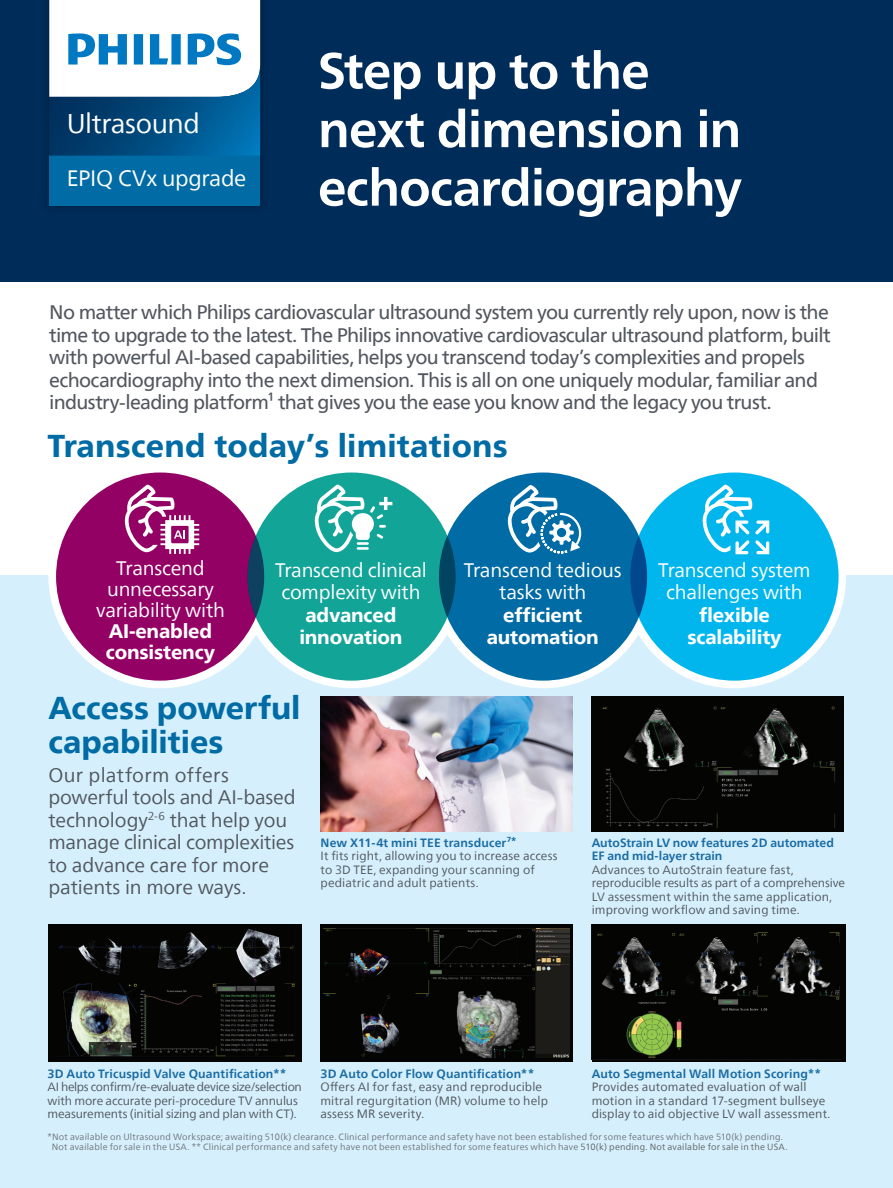
<style>
.page{position:relative;width:893px;height:1188px;background:#fff}
.page>*{position:absolute;margin:0;border:0;box-sizing:border-box;transform-origin:0 0}
._00_Cover_Heading_color{font:700 51px/58.5px "Neue Frutiger World";letter-spacing:-.02em;color:#fff}
._21_pt_heavy_blue{font:800 31.5px/34.5px "Neue Frutiger World";color:#006ba4}
.t1{font:27px "Neue Frutiger World";letter-spacing:-.02em;color:#fff}
.t2{font:22.2px "Neue Frutiger World";letter-spacing:-.015em;color:#fff}
._03_Introduction{font:19.5px/22.5px "Neue Frutiger World";letter-spacing:-.035em;color:#52575f}
._21_pt_heavy_blue-2{font:19.5px/22.5px "Neue Frutiger World";letter-spacing:-.01em;color:#52575f}
.t3{font:19.5px/22.5px "Neue Frutiger World";letter-spacing:-.01em;color:#fff;text-align:center}
.t4{font:800 19.5px/22.5px "Neue Frutiger World";letter-spacing:-.01em;color:#fff;text-align:center}
.t5{font:15px "Neue Frutiger World";letter-spacing:.005em;color:#fff}
._01_Body_Copy{font:12px/13.5px "Neue Frutiger World";letter-spacing:.01em;color:#52575f}
._01_Body_Copy-2{font:700 12px/13.5px "Neue Frutiger World";letter-spacing:.01em;color:#1a6ba4}
._01_Body_Copy-3{font:12px/13.5px "Neue Frutiger World";letter-spacing:-.01em;color:#52575f}
.Headline_34_pt_Aqua_midtone{font:9px/10.5px "Neue Frutiger World";letter-spacing:.02em;color:#72757c;text-align:center}
.s1{font-weight:800}
.s2{font-size:10.5px}
.s3{color:#636366}
</style>
<div class="page">
<div style="left:0;top:575px;width:893px;height:613px;background:#d5f0fc"></div>
<div style="left:0;top:0;width:893px;height:281px;background:#002c59"></div>
<div style="left:592px;top:696px;width:252px;height:135px;background:#040503"></div>
<img style="left:602px;top:706px;width:233px;height:122px">
<div style="left:320px;top:925px;width:252px;height:137px;background:#040503"></div>
<img style="left:323px;top:928px;width:247px;height:129px">
<img style="left:320px;top:696px;width:252px;height:135px">
<div style="left:622px;top:464px;width:224px;height:224px;background:#fff;border-radius:50%"></div>
<div style="left:431px;top:464px;width:224px;height:224px;background:#fff;border-radius:50%"></div>
<div style="left:240px;top:464px;width:224px;height:224px;background:#fff;border-radius:50%"></div>
<div style="left:48px;top:464px;width:225px;height:224px;background:#fff;border-radius:50%"></div>
<div style="left:56px;top:473px;width:208px;height:208px;background:#940165;border-radius:50%"></div>
<div style="left:247px;top:473px;width:209px;height:208px;background:#13a498;border-radius:50%"></div>
<div style="left:439px;top:473px;width:208px;height:208px;background:#006ba4;border-radius:50%"></div>
<div style="left:630px;top:473px;width:208px;height:208px;background:#00b6ed;border-radius:50%"></div>
<svg style="left:125px;top:485px;width:74px;height:69px"></svg>
<svg style="left:315px;top:485px;width:77px;height:67px"></svg>
<svg style="left:508px;top:485px;width:74px;height:69px"></svg>
<svg style="left:703px;top:485px;width:67px;height:70px"></svg>
<svg style="left:247px;top:531px;width:22px;height:91px;fill:#0e4060"></svg>
<svg style="left:630px;top:536px;width:17px;height:82px"></svg>
<div style="left:48px;top:925px;width:254px;height:137px;background:#040503"></div>
<img style="left:59px;top:928px;width:235px;height:129px">
<img style="left:592px;top:925px;width:249px;height:135px">
<div style="left:841px;top:925px;width:5px;height:137px;background:#040503"></div>
<div style="left:40px;top:0;width:229px;height:215px;background:#002954"></div>
<div style="left:49px;top:156px;width:211px;height:50px;background:#006ba4"></div>
<svg style="left:49px;top:0;width:211px;height:156px;background:#84adc9"></svg>
<h3 class="t1" style="left:67px;top:103px;width:135px">Ultrasound</h3>
<h3 class="t2" style="left:67px;top:161px;width:181px">EPIQ CVx upgrade</h3>
<p class="_00_Cover_Heading_color" style="left:318px;top:41px;width:426px">Step up to the next dimension in echocardiography</p>
<p class="_03_Introduction" style="left:49px;top:301px;width:783px">No matter which Philips cardiovascular ultrasound system you currently rely upon, now is the time to upgrade to the latest. The Philips innovative cardiovascular ultrasound platform, built with powerful AI-based capabilities, helps you transcend today’s complexities and propels echocardiography into the next dimension. This is all on one uniquely modular, familiar and industry-leading platform¹ that gives you the ease you know and the legacy you trust.</p>
<p class="_21_pt_heavy_blue" style="left:47px;top:429px;width:462px">Transcend today’s limitations</p>
<p class="t3" style="left:116px;top:557px;width:90px">Transcend</p>
<p class="t3" style="left:107px;top:578px;width:108px">unnecessary</p>
<p class="t3" style="left:96px;top:600px;width:130px;line-height:21px">variability with<br><span class="s1">AI-enabled</span></p>
<p class="t4" style="left:106px;top:641px;width:111px">consistency</p>
<p class="t3" style="left:275px;top:559px;width:153px">Transcend clinical complexity with</p>
<p class="t4" style="left:299px;top:604px;width:105px">advanced innovation</p>
<p class="t5" style="left:81px;top:595px;width:204px">Together, we make life better</p>
<p class="t3" style="left:464px;top:559px;width:160px">Transcend tedious tasks with</p>
<p class="t4" style="left:487px;top:604px;width:113px">efficient automation</p>
<p class="t3" style="left:658px;top:559px;width:154px">Transcend system</p>
<p class="t3" style="left:666px;top:581px;width:138px">challenges with</p>
<p class="t4" style="left:687px;top:604px;width:96px">flexible scalability</p>
<p class="_21_pt_heavy_blue" style="left:48px;top:691px;width:254px">Access powerful capabilities</p>
<p class="_21_pt_heavy_blue-2" style="left:48px;top:764px;width:249px">Our platform offers powerful tools and AI-based technology<sup>2-6</sup> that help you manage clinical complexities to advance care for more patients in more ways.</p>
<p class="_01_Body_Copy-2" style="left:320px;top:835px;width:198px">New X11-4t mini TEE transducer⁷<span class="s2">*</span></p>
<p class="_01_Body_Copy" style="left:320px;top:849px;width:239px">It fits right, allowing you to increase access</p>
<p class="_01_Body_Copy" style="left:320px;top:863px;width:216px">to 3D TEE, expanding your scanning of pediatric and adult patients.</p>
<p class="_01_Body_Copy-2" style="left:592px;top:835px;width:244px">AutoStrain LV now features 2D automated<br>EF and mid-layer strain</p>
<p class="_01_Body_Copy" style="left:592px;top:863px;width:255px">Advances to AutoStrain feature fast, reproducible results as part of a comprehensive LV assessment within the same application, improving workflow and saving time.</p>
<p class="_01_Body_Copy-2" style="left:47px;top:1067px;width:241px">3D Auto Tricuspid Valve Quantification**</p>
<p class="_01_Body_Copy-3" style="left:47px;top:1081px;width:256px">AI helps confirm/re-evaluate device size/selection with more accurate peri-procedure TV annulus measurements (initial sizing and plan with CT).</p>
<p class="_01_Body_Copy-2" style="left:320px;top:1067px;width:215px">3D Auto Color Flow Quantification**</p>
<p class="_01_Body_Copy" style="left:320px;top:1081px;width:229px">Offers AI for fast, easy and reproducible mitral regurgitation (MR) volume to help assess MR severity.</p>
<p class="_01_Body_Copy-2" style="left:592px;top:1067px;width:231px">Auto Segmental Wall Motion Scoring**</p>
<p class="_01_Body_Copy" style="left:592px;top:1081px;width:240px">Provides automated evaluation of wall motion in a standard 17-segment bullseye display to aid objective LV wall assessment.</p>
<p class="Headline_34_pt_Aqua_midtone" style="left:47px;top:1131px;width:742px">*Not available on Ultrasound Workspace; awaiting 510(k) clearance. Clinical performance and safety have not been established for some features which have 510(k) pending.<br>Not available for sale in the USA. ** Clinical performance and safety have not been established for some features which have <span class="s3">510(k) pending. Not available for sale in the USA.</span></p>
</div>
